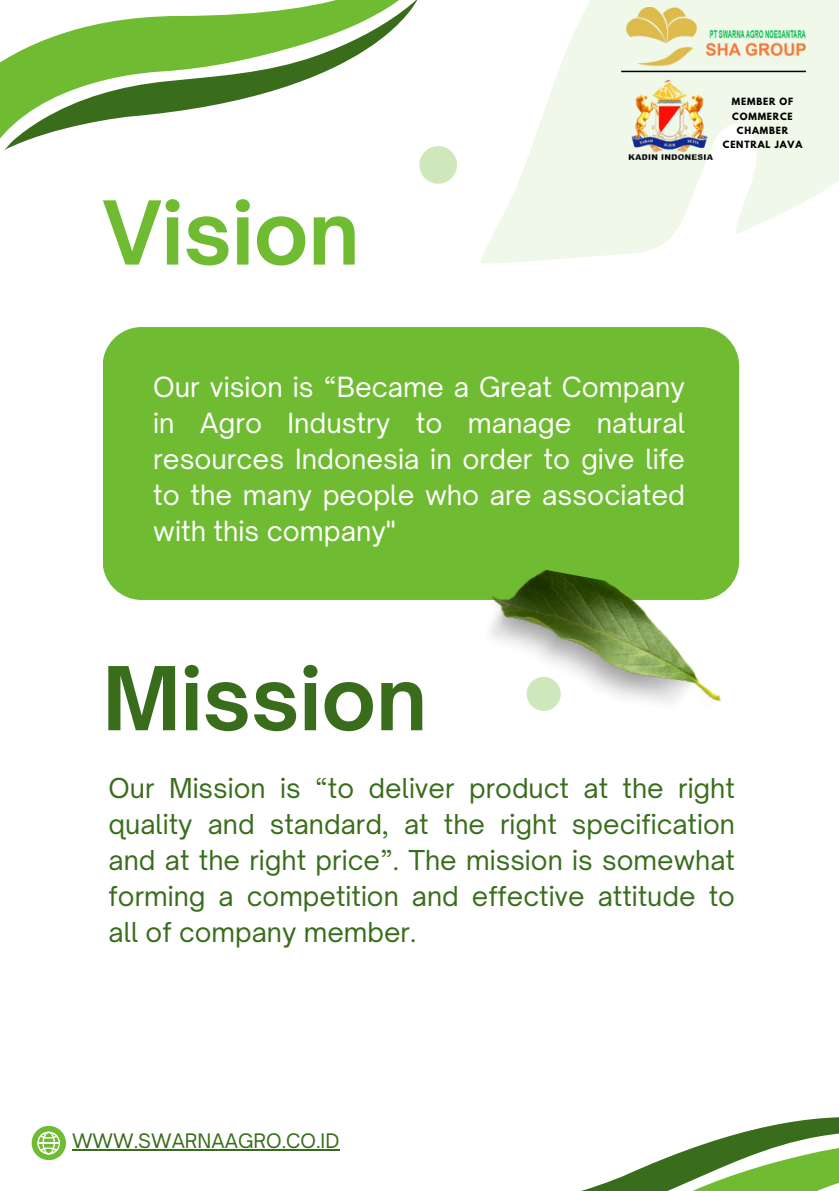
<style>
.page{position:relative;width:839px;height:1191px;background:#fff}
.page>*{position:absolute;margin:0;border:0;box-sizing:border-box;transform-origin:0 0}
.t1{font:700 84.2px "Open Sauce One";color:#396d1b}
.t2{font:700 84.2px "Open Sauce One";color:#6fbc32}
.t3{font:26.6px/36px "Open Sauce One";color:#fff;text-align:justify}
.t4{font:26.2px/36px "Open Sauce One";color:#396d1b;text-align:justify}
.t5{font:19.2px "Open Sauce One";color:#396d1b}
.t6{font:700 8.8px/14px "League Spartan";letter-spacing:.095em;color:#000;text-align:center}
</style>
<div class="page">
<div style="left:103px;top:327px;width:636px;height:273px;background:#6fbc32;border-radius:39px"></div>
<svg style="left:434px;top:96px;width:404px;height:168px"></svg>
<svg style="left:550px;top:0;width:288px;height:170px;background:#f0f7eb"></svg>
<img style="left:491px;top:570px;width:247px;height:133px">
<svg style="left:526px;top:677px;width:34px;height:34px"></svg>
<svg style="left:419px;top:158px;width:37px;height:25px"></svg>
<svg style="left:32px;top:1126px;width:34px;height:34px"></svg>
<hr style="left:38px;top:1142px;width:21px;height:2px;background:#fff">
<hr style="left:72px;top:1149px;width:267px;height:2px;background:#396d1b">
<svg style="left:434px;top:96px;width:37px;height:62px"></svg>
<svg style="left:0;top:0;width:434px;height:162px"></svg>
<img style="left:613px;top:7px;width:100px;height:63px">
<img style="left:706px;top:24px;width:99px;height:31px">
<hr style="left:621px;top:71px;width:184px;height:1px;background:#000">
<img style="left:623px;top:80px;width:92px;height:79px">
<svg style="left:581px;top:1117px;width:257px;height:74px"></svg>
<p class="t2" style="left:103px;top:180px;width:258px">Vision</p>
<p class="t6" style="left:722px;top:96px;width:81px">MEMBER OF<br>COMMERCE<br>CHAMBER<br>CENTRAL JAVA</p>
<p class="t3" style="left:153px;top:368px;width:533px">Our vision is “Became a Great Company in Agro Industry to manage natural resources Indonesia in order to give life to the many people who are associated with this company"</p>
<p class="t1" style="left:103px;top:646px;width:326px">Mission</p>
<p class="t4" style="left:109px;top:770px;width:627px">Our Mission is “to deliver product at the right quality and standard, at the right specification and at the right price”. The mission is somewhat forming a competition and effective attitude to all of company member.</p>
<p class="t5" style="left:72px;top:1129px;width:269px">WWW.SWARNAAGRO.CO.ID</p>
</div>
